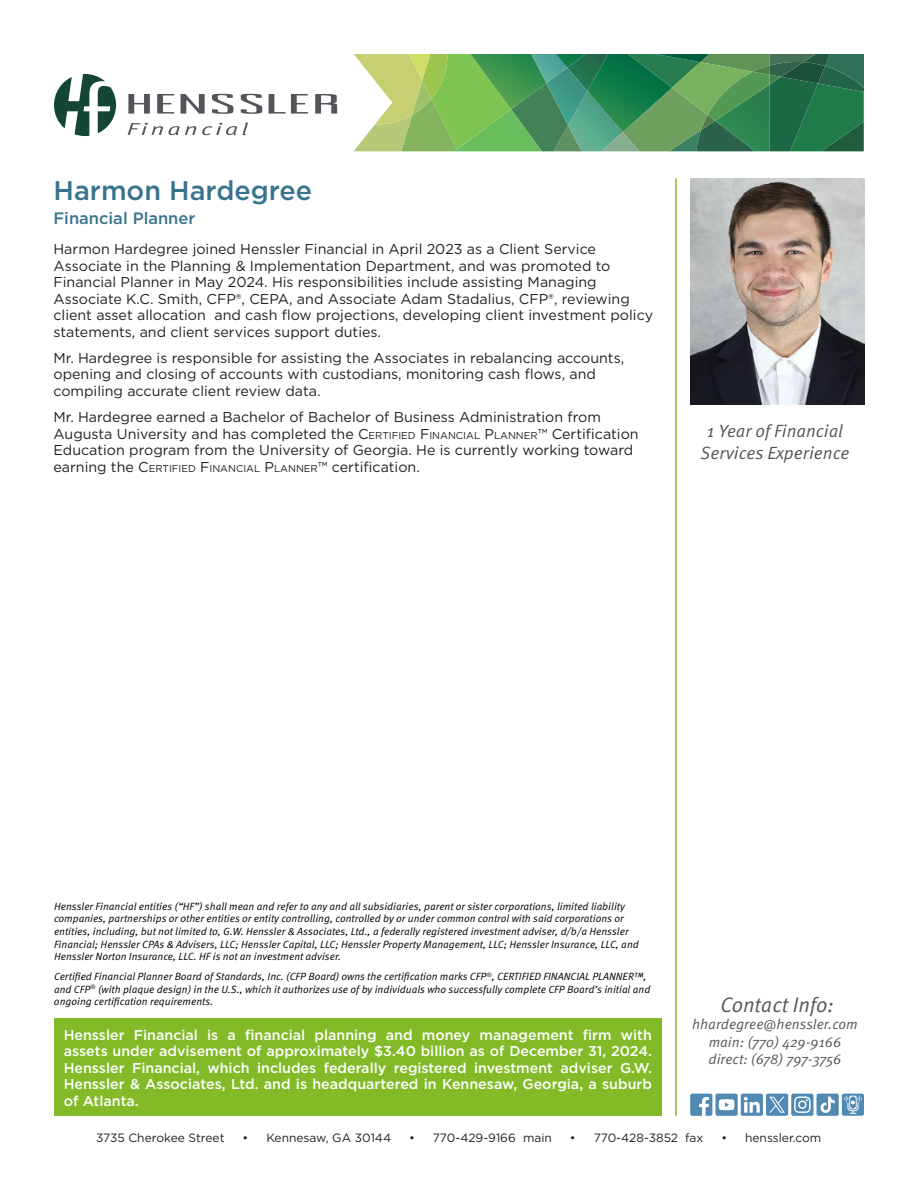
<style>
.page{position:relative;width:918px;height:1188px;background:#fff}
.page>*{position:absolute;margin:0;border:0;box-sizing:border-box;transform-origin:0 0}
.t1{font:500 27px "Gotham";color:#37738d}
.t2{font:21px "Meta Pro Norm Ita";color:#54555a}
.t3{font:17.7px/22.5px "Meta Pro Norm Ita";color:#54555a;text-align:center}
.t4{font:500 16.5px "Gotham";color:#37738d}
.t5{font:14.25px/16.5px "Gotham";color:#231f20}
.t6{font:500 14.25px/16.5px "Gotham";color:#fff;text-align:justify}
.t7{font:14.25px/17.1px "Meta Pro Norm Ita";color:#54555a;text-align:center}
.t8{font:12px "Gotham";color:#231f20}
.t9{font:10.5px/12.6px "Meta Pro Norm Ita";color:#000}
.s1{font-style:inherit}
.s2{font-size:10.05px}
</style>
<div class="page">
<svg style="left:354px;top:54px;width:510px;height:97px;background:#5b9c61"></svg>
<svg style="left:128px;top:94px;width:22px;height:20px"></svg>
<svg style="left:157px;top:94px;width:17px;height:20px"></svg>
<svg style="left:181px;top:94px;width:24px;height:20px"></svg>
<svg style="left:212px;top:94px;width:21px;height:20px"></svg>
<svg style="left:241px;top:94px;width:21px;height:20px"></svg>
<svg style="left:269px;top:94px;width:39px;height:20px"></svg>
<svg style="left:315px;top:94px;width:22px;height:20px"></svg>
<svg style="left:128px;top:123px;width:35px;height:12px"></svg>
<svg style="left:169px;top:126px;width:27px;height:9px"></svg>
<svg style="left:202px;top:123px;width:35px;height:12px"></svg>
<svg style="left:243px;top:122px;width:5px;height:13px"></svg>
<svg style="left:54px;top:74px;width:62px;height:62px"></svg>
<hr style="left:675px;top:178px;width:2px;height:938px;background:#82bb27">
<div style="left:54px;top:1019px;width:608px;height:97px;background:#82bb27"></div>
<svg style="left:690px;top:1094px;width:174px;height:22px"></svg>
<img style="left:690px;top:178px;width:175px;height:227px">
<h1 class="t1" style="left:53px;top:173px;width:260px">Harmon Hardegree</h1>
<p class="t4" style="left:53px;top:207px;width:143px">Financial Planner</p>
<p class="t5" style="left:53px;top:240px;width:601px">Harmon Hardegree joined Henssler Financial in April 2023 as a Client Service Associate in the Planning &amp; Implementation Department, and was promoted to Financial Planner in May 2024. His responsibilities include assisting Managing Associate K.C. Smith, CFP®, CEPA, and Associate Adam Stadalius, CFP®, reviewing client asset allocation and cash flow projections, developing client investment policy statements, and client services support duties.</p>
<p class="t5" style="left:53px;top:349px;width:572px">Mr. Hardegree is responsible for assisting the Associates in rebalancing accounts, opening and closing of accounts with custodians, monitoring cash flows, and compiling accurate client review data.</p>
<p class="t5" style="left:53px;top:408px;width:587px">Mr. Hardegree earned a Bachelor of Bachelor of Business Administration from Augusta University and has completed the <span class="s1">C</span><span class="s2">ERTIFIED</span> <span class="s1">F</span> <span class="s2">INANCIAL</span> <span class="s1">P</span><span class="s2">LANNER</span>™ Certification Education program from the University of Georgia. He is currently working toward earning the <span class="s1">C</span><span class="s2">ERTIFIED</span> <span class="s1">F</span> <span class="s2">INANCIAL</span> <span class="s1">P</span><span class="s2">LANNER</span>™ certification.</p>
<p class="t3" style="left:701px;top:418px;width:150px">1 Year of Financial<br>Services Experience</p>
<p class="t9" style="left:54px;top:899px;width:586px">Henssler Financial entities (“HF”) shall mean and refer to any and all subsidiaries, parent or sister corporations, limited liability companies, partnerships or other entities or entity controlling, controlled by or under common control with said corporations or entities, including, but not limited to, G.W. Henssler &amp; Associates, Ltd., a federally registered investment adviser, d/b/a Henssler Financial; Henssler CPAs &amp; Advisers, LLC; Henssler Capital, LLC; Henssler Property Management, LLC; Henssler Insurance, LLC, and Henssler Norton Insurance, LLC. HF is not an investment adviser.</p>
<p class="t9" style="left:54px;top:970px;width:598px">Certified Financial Planner Board of Standards, Inc. (CFP Board) owns the certification marks CFP<sup>®</sup>, CERTIFIED FINANCIAL PLANNER™, and CFP<sup>®</sup> (with plaque design) in the U.S., which it authorizes use of by individuals who successfully complete CFP Board’s initial and ongoing certification requirements.</p>
<p class="t6" style="left:64px;top:1026px;width:590px">Henssler Financial is a financial planning and money management firm with assets under advisement of approximately $3.40 billion as of December 31, 2024.<br>Henssler Financial, which includes federally registered investment adviser G.W.<br>Henssler &amp; Associates, Ltd. and is headquartered in Kennesaw, Georgia, a suburb of Atlanta.</p>
<h2 class="t2" style="left:720px;top:989px;width:115px">Contact Info:</h2>
<p class="t7" style="left:692px;top:1015px;width:167px">hhardegree@henssler.com main: (770) 429-9166 direct: (678) 797-3756</p>
<p class="t8" style="left:96px;top:1130px;width:130px">3735 Cherokee Street</p>
<p class="t8" style="left:243px;top:1130px;width:150px">• Kennesaw, GA 30144</p>
<p class="t8" style="left:409px;top:1130px;width:144px">• 770-429-9166 main</p>
<p class="t8" style="left:570px;top:1130px;width:135px">• 770-428-3852 fax</p>
<p class="t8" style="left:721px;top:1130px;width:102px">• henssler.com</p>
</div>
